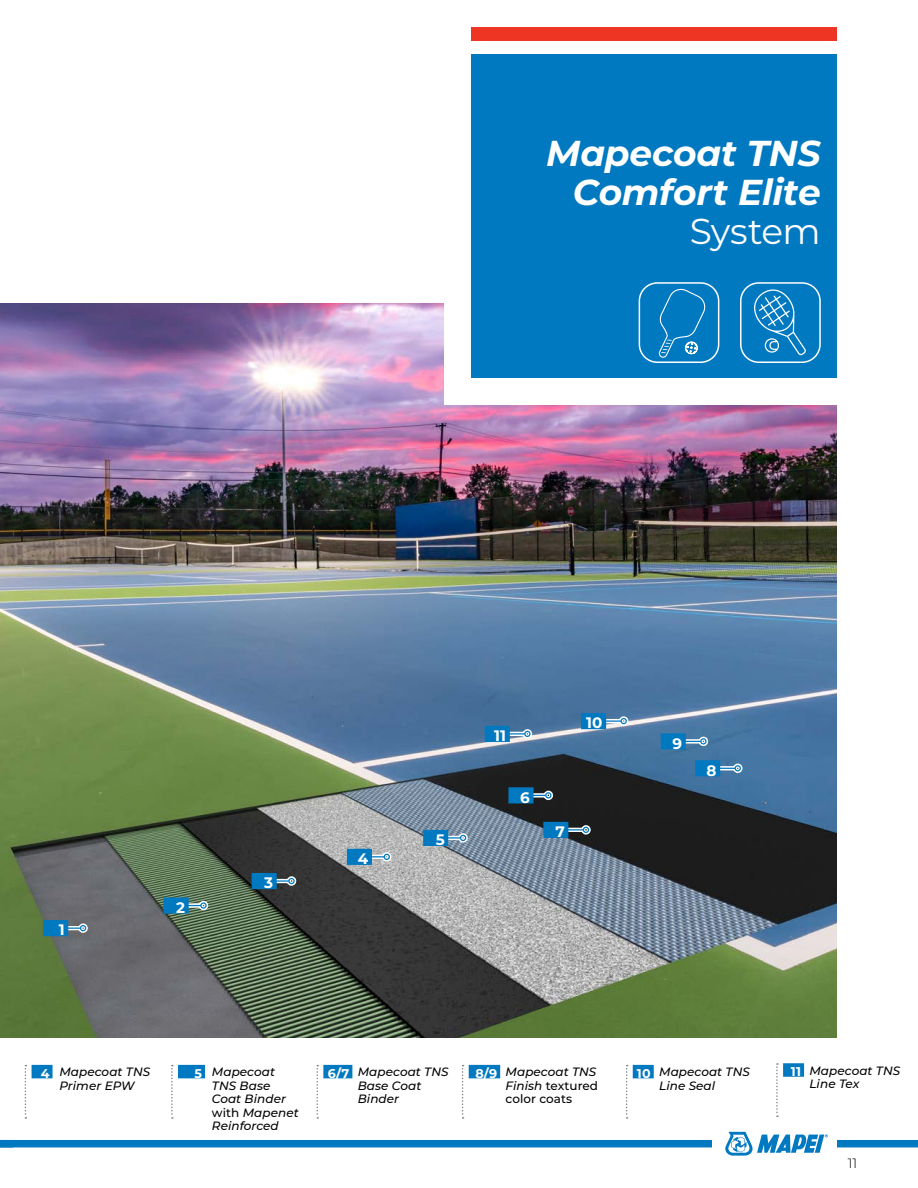
<style>
.page{position:relative;width:918px;height:1188px;background:#fff}
.page>*{position:absolute;margin:0;border:0;box-sizing:border-box;transform-origin:0 0}
.t1{font:italic 700 36px/39px "Montserrat";letter-spacing:-.01em;color:#fff;text-align:right}
.t2{font:36px "Montserrat";letter-spacing:-.02em;color:#fff}
.t3{font:700 15.15px "Montserrat";color:#fff}
.t4{font:300 13.5px "Montserrat";color:#000}
.t5{font:italic 500 12px/13.5px "Montserrat";letter-spacing:.005em;color:#000}
.t6{font:500 12px/13.5px "Montserrat";letter-spacing:.005em;color:#000}
.s1{font-weight:700;font-style:normal;font-size:12.75px;color:#fff}
.s2{font-style:normal}
.s3{font-weight:700;font-size:12.75px;color:#fff}
.s4{font-style:italic}
</style>
<div class="page">
<div style="left:0;top:1140px;width:918px;height:7px;background:#0079c1"></div>
<div style="left:712px;top:1132px;width:125px;height:24px;background:#fff"></div>
<svg style="left:725px;top:1132px;width:103px;height:24px"></svg>
<img style="left:0;top:303px;width:837px;height:735px">
<div style="left:444px;top:55px;width:393px;height:350px;background:#fff"></div>
<div style="left:471px;top:55px;width:366px;height:323px;background:#0079c1"></div>
<div style="left:471px;top:27px;width:366px;height:13px;background:#ee3524"></div>
<svg style="left:754px;top:289px;width:52px;height:66px"></svg>
<div style="left:740px;top:282px;width:81px;height:81px;border:2px solid #fff;border-radius:18px"></div>
<div style="left:639px;top:282px;width:80px;height:81px;border:2px solid #fff;border-radius:18px"></div>
<svg style="left:658px;top:288px;width:48px;height:70px"></svg>
<svg style="left:32px;top:1065px;width:21px;height:13px"></svg>
<svg style="left:25px;top:1065px;width:1px;height:54px"></svg>
<svg style="left:171px;top:1065px;width:34px;height:54px"></svg>
<svg style="left:316px;top:1065px;width:36px;height:54px"></svg>
<svg style="left:462px;top:1065px;width:38px;height:54px"></svg>
<svg style="left:626px;top:1065px;width:28px;height:54px"></svg>
<svg style="left:776px;top:1063px;width:28px;height:54px"></svg>
<svg style="left:43px;top:920px;width:46px;height:16px"></svg>
<svg style="left:164px;top:897px;width:45px;height:17px"></svg>
<svg style="left:252px;top:873px;width:45px;height:16px"></svg>
<svg style="left:347px;top:849px;width:45px;height:16px"></svg>
<svg style="left:423px;top:830px;width:46px;height:16px"></svg>
<svg style="left:661px;top:733px;width:48px;height:16px"></svg>
<svg style="left:581px;top:713px;width:48px;height:16px"></svg>
<svg style="left:508px;top:787px;width:46px;height:16px"></svg>
<svg style="left:543px;top:822px;width:49px;height:16px"></svg>
<svg style="left:695px;top:760px;width:48px;height:16px"></svg>
<svg style="left:485px;top:726px;width:48px;height:16px"></svg>
<h1 class="t1" style="left:546px;top:132px;width:276px">Mapecoat TNS<br>Comfort Elite</h1>
<h1 class="t2" style="left:690px;top:206px;width:133px">System</h1>
<p class="t3" style="left:59px;top:919px;width:7px">1</p>
<p class="t3" style="left:176px;top:897px;width:10px">2</p>
<p class="t3" style="left:264px;top:872px;width:10px">3</p>
<p class="t3" style="left:358px;top:848px;width:12px">4</p>
<p class="t3" style="left:436px;top:829px;width:11px">5</p>
<p class="t3" style="left:494px;top:725px;width:14px">11</p>
<p class="t3" style="left:520px;top:786px;width:11px">6</p>
<p class="t3" style="left:586px;top:712px;width:18px">10</p>
<p class="t3" style="left:555px;top:821px;width:11px">7</p>
<p class="t3" style="left:673px;top:732px;width:11px">9</p>
<p class="t3" style="left:707px;top:759px;width:12px">8</p>
<p class="t5" style="left:41px;top:1065px;width:111px;text-align:center"><span class="s1">4</span> Mapecoat TNS<br>Primer EPW</p>
<p class="t5" style="left:212px;top:1065px;width:88px;text-indent:-17px"><span class="s1">5</span> Mapecoat<br>TNS Base<br>Coat Binder <span class="s2">with</span> Mapenet<br>Reinforced</p>
<p class="t5" style="left:358px;top:1065px;width:92px;text-indent:-30px"><span class="s1">6/7</span> Mapecoat TNS<br>Base Coat<br>Binder</p>
<p class="t6" style="left:506px;top:1065px;width:94px;text-indent:-30px"><span class="s3">8/9</span> <span class="s4">Mapecoat TNS<br>Finish</span> textured color coats</p>
<p class="t5" style="left:659px;top:1065px;width:92px;text-indent:-22px"><span class="s1">10</span> Mapecoat TNS<br>Line Seal</p>
<p class="t5" style="left:809px;top:1063px;width:92px;text-indent:-19px"><span class="s1">11</span> Mapecoat TNS<br>Line Tex</p>
<p class="t4" style="left:848px;top:1154px;width:11px">11</p>
</div>
